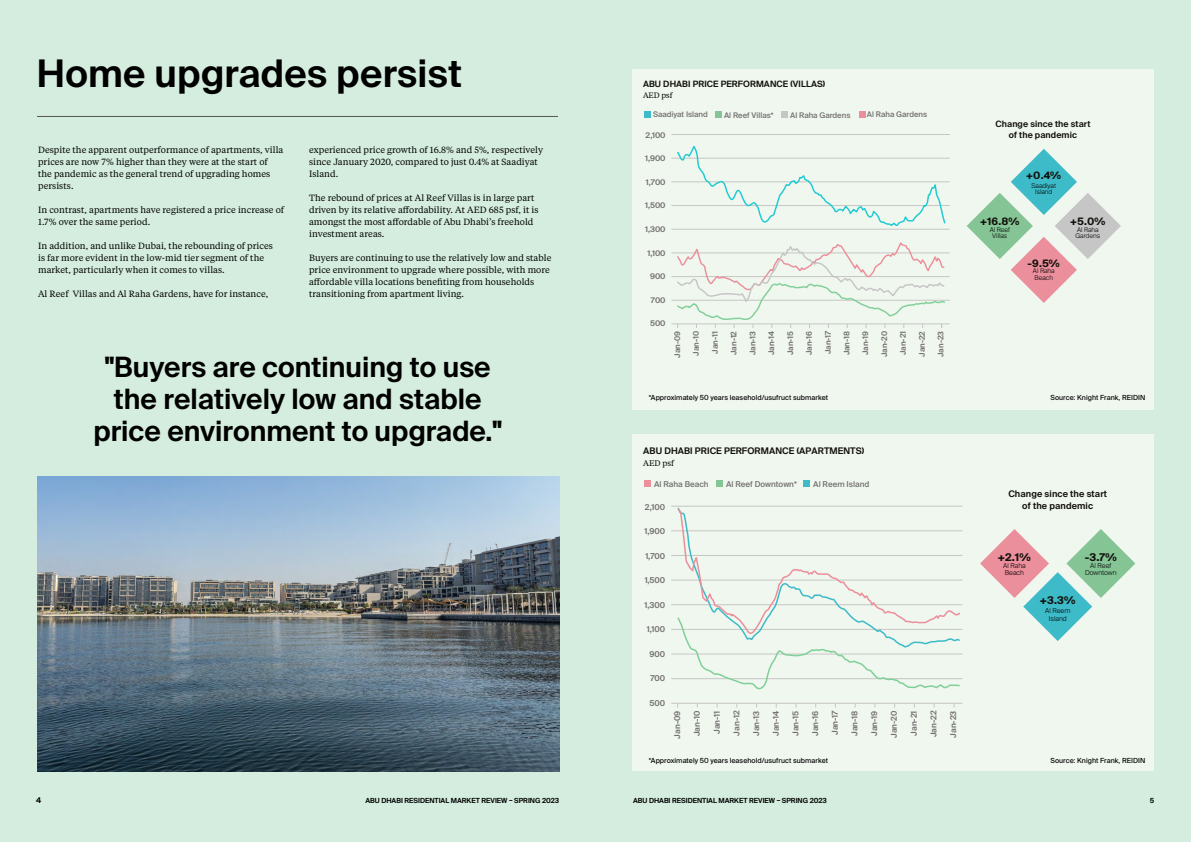
<style>
.page{position:relative;width:1191px;height:842px;background:#d0ebdb}
.page>*{position:absolute;margin:0;border:0;box-sizing:border-box;transform-origin:0 0}
.t1{font:600 38px "Suisse Intl";letter-spacing:.005em;color:#000}
.t2{font:600 28px/32px "Suisse Intl";color:#000;text-align:center}
.t3{font:700 10.7px "Suisse Intl";color:#12110b}
.t4{font:700 10.2px "Suisse Intl";color:#12110b}
.t5{font:600 9.1px/12.1px "Suisse Intl";letter-spacing:.01em;color:#12110b;text-align:center}
.t6{font:9px/12px "Tiempos Text";letter-spacing:.005em;color:#000}
.t7{font:600 8.7px "Suisse Intl";letter-spacing:.01em;color:#12110b}
.t8{font:600 8.1px "Suisse Intl";color:#737072}
.t9{font:500 8.1px "Suisse Intl";color:#737072}
.t10{font:8.1px "Tiempos Text";color:#000}
.t11{font:600 8px "Suisse Intl";color:#000}
.t12{font:600 7.8px "Suisse Intl";color:#737072}
.t13{font:500 7.8px "Suisse Intl";color:#737072}
.t14{font:7.8px "Tiempos Text";color:#000}
.t15{font:7px "Suisse Intl";letter-spacing:.005em;color:#000}
.t16{font:600 7px "Suisse Intl";color:#000}
.t17{font:300 6.8px/6.8px "Suisse Intl";color:#000;text-align:center}
.t18{font:300 6.5px/6.5px "Suisse Intl";color:#000}
</style>
<div class="page">
<div style="left:632px;top:69px;width:522px;height:341px;background:#f4f9f0"></div>
<div style="left:632px;top:434px;width:522px;height:337px;background:#f4f9f0"></div>
<img style="left:38px;top:477px;width:521px;height:294px">
<div style="left:781px;top:111px;width:6px;height:7px;background:#c6c6c6"></div>
<svg style="left:644px;top:111px;width:6px;height:6px"></svg>
<svg style="left:859px;top:111px;width:6px;height:6px"></svg>
<div style="left:715px;top:111px;width:6px;height:7px;background:#85c595"></div>
<hr style="left:671px;top:324px;width:278px;height:1px;background:#c6c6c6">
<hr style="left:671px;top:300px;width:278px;height:1px;background:#c6c6c6">
<hr style="left:671px;top:276px;width:278px;height:1px;background:#c6c6c6">
<hr style="left:671px;top:253px;width:278px;height:1px;background:#c6c6c6">
<hr style="left:671px;top:229px;width:278px;height:1px;background:#c6c6c6">
<hr style="left:671px;top:205px;width:278px;height:1px;background:#c6c6c6">
<hr style="left:671px;top:182px;width:278px;height:1px;background:#c6c6c6">
<hr style="left:671px;top:158px;width:278px;height:1px;background:#c6c6c6">
<hr style="left:671px;top:134px;width:278px;height:1px;background:#c6c6c6">
<svg style="left:676px;top:147px;width:270px;height:79px"></svg>
<svg style="left:675px;top:242px;width:270px;height:86px"></svg>
<svg style="left:966px;top:149px;width:155px;height:154px"></svg>
<img style="left:1104px;top:227px;width:17px;height:76px">
<img style="left:1105px;top:261px;width:16px;height:42px">
<svg style="left:980px;top:529px;width:146px;height:112px"></svg>
<svg style="left:644px;top:481px;width:6px;height:6px"></svg>
<svg style="left:803px;top:481px;width:6px;height:6px"></svg>
<div style="left:716px;top:481px;width:7px;height:6px;background:#85c595"></div>
<hr style="left:671px;top:703px;width:291px;height:1px;background:#c6c6c6">
<hr style="left:671px;top:678px;width:291px;height:1px;background:#c6c6c6">
<hr style="left:671px;top:654px;width:291px;height:1px;background:#c6c6c6">
<hr style="left:671px;top:629px;width:291px;height:1px;background:#c6c6c6">
<hr style="left:671px;top:605px;width:291px;height:1px;background:#c6c6c6">
<hr style="left:671px;top:580px;width:291px;height:1px;background:#c6c6c6">
<hr style="left:671px;top:555px;width:291px;height:1px;background:#c6c6c6">
<hr style="left:671px;top:531px;width:291px;height:1px;background:#c6c6c6">
<hr style="left:671px;top:506px;width:291px;height:1px;background:#c6c6c6">
<svg style="left:676px;top:507px;width:285px;height:183px"></svg>
<img style="left:1126px;top:554px;width:10px;height:15px">
<hr style="left:37px;top:116px;width:521px;height:1px;background:#575756">
<h1 class="t1" style="left:37px;top:52px;width:426px">Home upgrades persist</h1>
<p class="t6" style="left:38px;top:143px;width:247px">Despite the apparent outperformance of apartments, villa prices are now 7% higher than they were at the start of the pandemic as the general trend of upgrading homes persists.</p>
<p class="t6" style="left:38px;top:203px;width:248px">In contrast, apartments have registered a price increase of<br>1.7% over the same period.</p>
<p class="t6" style="left:38px;top:239px;width:236px">In addition, and unlike Dubai, the rebounding of prices is far more evident in the low-mid tier segment of the market, particularly when it comes to villas.</p>
<p class="t6" style="left:38px;top:287px;width:232px">Al Reef Villas and Al Raha Gardens, have for instance,</p>
<p class="t6" style="left:309px;top:143px;width:235px">experienced price growth of 16.8% and 5%, respectively since January 2020, compared to just 0.4% at Saadiyat<br>Island.</p>
<p class="t6" style="left:309px;top:191px;width:231px">The rebound of prices at Al Reef Villas is in large part driven by its relative affordability. At AED 685 psf, it is amongst the most affordable of Abu Dhabi’s freehold investment areas.</p>
<p class="t6" style="left:309px;top:251px;width:244px">Buyers are continuing to use the relatively low and stable price environment to upgrade where possible, with more affordable villa locations benefiting from households transitioning from apartment living.</p>
<h2 class="t2" style="left:93px;top:351px;width:410px">"Buyers are continuing to use the relatively low and stable price environment to upgrade."</h2>
<p class="t7" style="left:643px;top:79px;width:184px">ABU DHABI PRICE PERFORMANCE (VILLAS)</p>
<p class="t14" style="left:643px;top:90px;width:31px">AED psf</p>
<p class="t13" style="left:653px;top:110px;width:56px">Saadiyat Island</p>
<p class="t13" style="left:724px;top:110px;width:51px">Al Reef Villas*</p>
<p class="t13" style="left:790px;top:110px;width:62px">Al Raha Gardens</p>
<p class="t13" style="left:867px;top:110px;width:62px">Al Raha Gardens</p>
<p class="t7" style="left:995px;top:119px;width:96px">Change since the start</p>
<p class="t12" style="left:645px;top:130px;width:22px">2,100</p>
<p class="t7" style="left:1009px;top:130px;width:70px">of the pandemic</p>
<p class="t12" style="left:645px;top:154px;width:22px">1,900</p>
<p class="t12" style="left:646px;top:178px;width:21px">1,700</p>
<p class="t12" style="left:645px;top:201px;width:22px">1,500</p>
<p class="t12" style="left:645px;top:225px;width:22px">1,300</p>
<p class="t12" style="left:647px;top:248px;width:20px">1,100</p>
<p class="t12" style="left:650px;top:272px;width:17px">900</p>
<p class="t12" style="left:651px;top:295px;width:16px">700</p>
<p class="t12" style="left:650px;top:319px;width:17px">500</p>
<p class="t12" style="left:673px;top:358px;width:28px;rotate:-90deg">Jan-09</p>
<p class="t12" style="left:691px;top:356px;width:26px;rotate:-90deg">Jan-10</p>
<p class="t12" style="left:710px;top:353px;width:24px;rotate:-90deg">Jan-11</p>
<p class="t12" style="left:729px;top:355px;width:25px;rotate:-90deg">Jan-12</p>
<p class="t12" style="left:748px;top:355px;width:26px;rotate:-90deg">Jan-13</p>
<p class="t12" style="left:767px;top:355px;width:26px;rotate:-90deg">Jan-14</p>
<p class="t12" style="left:785px;top:355px;width:26px;rotate:-90deg">Jan-15</p>
<p class="t12" style="left:804px;top:355px;width:26px;rotate:-90deg">Jan-16</p>
<p class="t12" style="left:823px;top:354px;width:25px;rotate:-90deg">Jan-17</p>
<p class="t12" style="left:842px;top:355px;width:26px;rotate:-90deg">Jan-18</p>
<p class="t12" style="left:861px;top:355px;width:26px;rotate:-90deg">Jan-19</p>
<p class="t12" style="left:880px;top:357px;width:28px;rotate:-90deg">Jan-20</p>
<p class="t12" style="left:898px;top:355px;width:26px;rotate:-90deg">Jan-21</p>
<p class="t12" style="left:917px;top:357px;width:27px;rotate:-90deg">Jan-22</p>
<p class="t12" style="left:936px;top:357px;width:27px;rotate:-90deg">Jan-23</p>
<p class="t4" style="left:1026px;top:170px;width:37px">+0.4%</p>
<p class="t18" style="left:1031px;top:182px;width:26px;text-align:center">Saadiyat<br>Island</p>
<p class="t4" style="left:980px;top:216px;width:41px">+16.8%</p>
<p class="t18" style="left:989px;top:226px;width:22px;text-align:center">Al Reef<br>Villas</p>
<p class="t4" style="left:1070px;top:216px;width:37px">+5.0%</p>
<p class="t18" style="left:1075px;top:226px;width:26px">Al Raha<br>Gardens</p>
<p class="t4" style="left:1027px;top:257px;width:34px">-9.5%</p>
<p class="t18" style="left:1033px;top:268px;width:23px">Al Raha<br>Beach</p>
<p class="t15" style="left:649px;top:393px;width:181px">*Approximately 50 years leasehold/usufruct submarket</p>
<p class="t5" style="left:643px;top:445px;width:222px">ABU DHABI PRICE PERFORMANCE (APARTMENTS)</p>
<p class="t10" style="left:643px;top:458px;width:32px">AED psf</p>
<p class="t9" style="left:654px;top:479px;width:56px">Al Raha Beach</p>
<p class="t9" style="left:726px;top:480px;width:72px">Al Reef Downtown*</p>
<p class="t9" style="left:813px;top:479px;width:58px">Al Reem Island</p>
<p class="t8" style="left:645px;top:502px;width:22px">2,100</p>
<p class="t8" style="left:644px;top:527px;width:22px">1,900</p>
<p class="t8" style="left:645px;top:551px;width:21px">1,700</p>
<p class="t8" style="left:644px;top:576px;width:22px">1,500</p>
<p class="t8" style="left:644px;top:600px;width:22px">1,300</p>
<p class="t8" style="left:647px;top:625px;width:20px">1,100</p>
<p class="t8" style="left:649px;top:649px;width:17px">900</p>
<p class="t8" style="left:650px;top:674px;width:16px">700</p>
<p class="t8" style="left:649px;top:698px;width:17px">500</p>
<p class="t8" style="left:673px;top:738px;width:29px;rotate:-90deg">Jan-09</p>
<p class="t8" style="left:692px;top:736px;width:27px;rotate:-90deg">Jan-10</p>
<p class="t8" style="left:712px;top:734px;width:25px;rotate:-90deg">Jan-11</p>
<p class="t8" style="left:732px;top:735px;width:26px;rotate:-90deg">Jan-12</p>
<p class="t8" style="left:751px;top:736px;width:27px;rotate:-90deg">Jan-13</p>
<p class="t8" style="left:771px;top:736px;width:27px;rotate:-90deg">Jan-14</p>
<p class="t8" style="left:791px;top:736px;width:27px;rotate:-90deg">Jan-15</p>
<p class="t8" style="left:810px;top:736px;width:27px;rotate:-90deg">Jan-16</p>
<p class="t8" style="left:830px;top:735px;width:26px;rotate:-90deg">Jan-17</p>
<p class="t8" style="left:850px;top:736px;width:27px;rotate:-90deg">Jan-18</p>
<p class="t8" style="left:869px;top:736px;width:27px;rotate:-90deg">Jan-19</p>
<p class="t8" style="left:889px;top:738px;width:29px;rotate:-90deg">Jan-20</p>
<p class="t8" style="left:909px;top:736px;width:27px;rotate:-90deg">Jan-21</p>
<p class="t8" style="left:928px;top:737px;width:28px;rotate:-90deg">Jan-22</p>
<p class="t8" style="left:948px;top:738px;width:29px;rotate:-90deg">Jan-23</p>
<p class="t15" style="left:649px;top:756px;width:181px">*Approximately 50 years leasehold/usufruct submarket</p>
<p class="t15" style="left:1050px;top:393px;width:97px">Source: Knight Frank, REIDIN</p>
<p class="t5" style="left:1008px;top:488px;width:100px">Change since the start of the pandemic</p>
<p class="t3" style="left:998px;top:551px;width:35px">+2.1%</p>
<p class="t17" style="left:1003px;top:562px;width:24px;text-align:left">Al Raha<br>Beach</p>
<p class="t3" style="left:1040px;top:594px;width:37px">+3.3%</p>
<p class="t17" style="left:1045px;top:606px;width:27px;line-height:8.7px">Al Reem<br>Island</p>
<p class="t3" style="left:1084px;top:551px;width:33px">-3.7%</p>
<p class="t17" style="left:1085px;top:562px;width:33px">Al Reef<br>Downtown</p>
<p class="t15" style="left:1050px;top:756px;width:97px">Source: Knight Frank, REIDIN</p>
<p class="t11" style="left:36px;top:796px;width:7px">4</p>
<p class="t16" style="left:365px;top:796px;width:195px">ABU DHABI RESIDENTIAL MARKET REVIEW – SPRING 2023</p>
<p class="t16" style="left:1149px;top:796px;width:6px">5</p>
<p class="t16" style="left:633px;top:796px;width:195px">ABU DHABI RESIDENTIAL MARKET REVIEW – SPRING 2023</p>
</div>
